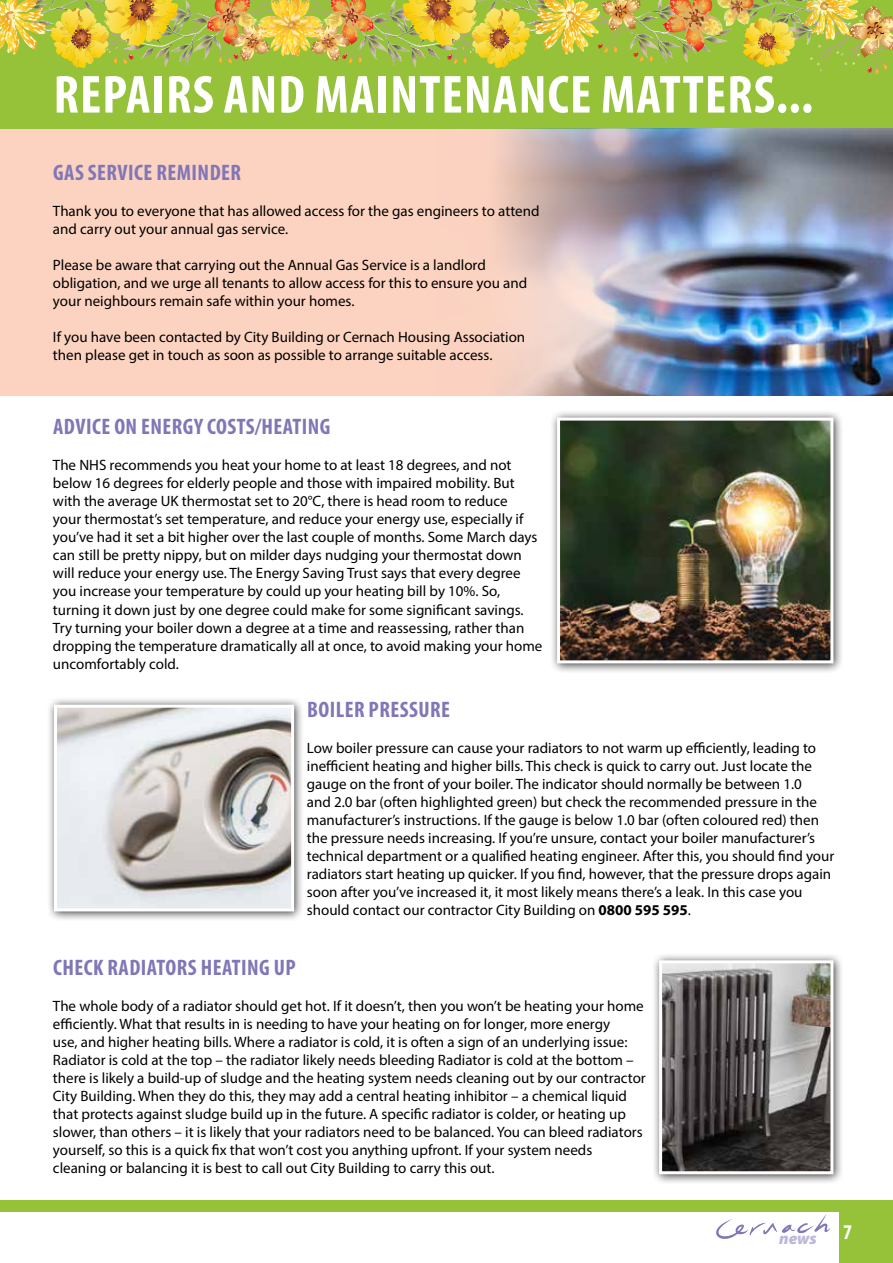
<style>
.page{position:relative;width:893px;height:1263px;background:#fff}
.page>*{position:absolute;margin:0;border:0;box-sizing:border-box;transform-origin:0 0}
.t1{font:700 condensed 54px "Myriad Pro";letter-spacing:.02em;color:#fff}
.t2{font:700 condensed 22.5px "Myriad Pro";letter-spacing:.02em;color:#8177b7}
.t3{font:700 condensed 21px "Myriad Pro";color:#fff}
.t4{font:italic 900 16.65px "Myriad Pro";color:#bbb8dc}
.t5{font:15px/18px "Myriad Pro";color:#000}
.s1{font-weight:700}
</style>
<div class="page">
<svg style="left:716px;top:1215px;width:114px;height:24px"></svg>
<div style="left:839px;top:1209px;width:54px;height:54px;background:#96c23a"></div>
<div style="left:0;top:1200px;width:893px;height:12px;background:#96c23a"></div>
<div style="left:0;top:128px;width:893px;height:267px;background:#fcd3c1"></div>
<div style="left:0;top:0;width:893px;height:128px;background:#96c23a"></div>
<img style="left:720px;top:39px;width:8px;height:4px">
<img style="left:742px;top:0;width:151px;height:74px">
<img style="left:720px;top:5px;width:30px;height:21px">
<img style="left:720px;top:0;width:22px;height:5px">
<img style="left:0;top:0;width:720px;height:68px">
<img style="left:230px;top:10px;width:70px;height:19px">
<img style="left:437px;top:128px;width:456px;height:267px">
<div style="left:46px;top:697px;width:258px;height:225px;background:#000;opacity:.75"></div>
<img style="left:58px;top:709px;width:232px;height:198px">
<div style="left:54px;top:705px;width:240px;height:206px;border:3px solid #fff"></div>
<div style="left:549px;top:410px;width:295px;height:264px;background:#000;opacity:.75"></div>
<img style="left:561px;top:422px;width:268px;height:237px">
<div style="left:557px;top:418px;width:276px;height:245px;border:3px solid #fff"></div>
<div style="left:651px;top:953px;width:193px;height:232px;background:#000;opacity:.75"></div>
<img style="left:663px;top:964px;width:166px;height:206px">
<div style="left:659px;top:960px;width:174px;height:214px;border:3px solid #fff"></div>
<h1 class="t1" style="left:54px;top:61px;width:761px">REPAIRS AND MAINTENANCE MATTERS...</h1>
<h2 class="t2" style="left:53px;top:159px;width:189px">GAS SERVICE REMINDER</h2>
<p class="t5" style="left:53px;top:202px;width:488px">Thank you to everyone that has allowed access for the gas engineers to attend and carry out your annual gas service.</p>
<p class="t5" style="left:53px;top:256px;width:476px">Please be aware that carrying out the Annual Gas Service is a landlord obligation, and we urge all tenants to allow access for this to ensure you and your neighbours remain safe within your homes.</p>
<p class="t5" style="left:53px;top:328px;width:474px">If you have been contacted by City Building or Cernach Housing Association then please get in touch as soon as possible to arrange suitable access.</p>
<h2 class="t2" style="left:53px;top:413px;width:279px">ADVICE ON ENERGY COSTS/HEATING</h2>
<p class="t5" style="left:53px;top:456px;width:491px">The NHS recommends you heat your home to at least 18 degrees, and not below 16 degrees for elderly people and those with impaired mobility. But with the average UK thermostat set to 20°C, there is head room to reduce<br>your thermostat’s set temperature, and reduce your energy use, especially if you’ve had it set a bit higher over the last couple of months. Some March days can still be pretty nippy, but on milder days nudging your thermostat down will reduce your energy use. The Energy Saving Trust says that every degree you increase your temperature by could up your heating bill by 10%. So, turning it down just by one degree could make for some significant savings.<br>Try turning your boiler down a degree at a time and reassessing, rather than dropping the temperature dramatically all at once, to avoid making your home uncomfortably cold.</p>
<h2 class="t2" style="left:307px;top:695px;width:144px">BOILER PRESSURE</h2>
<p class="t5" style="left:307px;top:738px;width:529px">Low boiler pressure can cause your radiators to not warm up efficiently, leading to inefficient heating and higher bills. This check is quick to carry out. Just locate the gauge on the front of your boiler. The indicator should normally be between 1.0<br>and 2.0 bar (often highlighted green) but check the recommended pressure in the manufacturer’s instructions. If the gauge is below 1.0 bar (often coloured red) then the pressure needs increasing. If you’re unsure, contact your boiler manufacturer’s technical department or a qualified heating engineer. After this, you should find your radiators start heating up quicker. If you find, however, that the pressure drops again soon after you’ve increased it, it most likely means there’s a leak. In this case you should contact our contractor City Building on <span class="s1">0800 595 595</span>.</p>
<h2 class="t2" style="left:53px;top:953px;width:244px">CHECK RADIATORS HEATING UP</h2>
<p class="t5" style="left:53px;top:996px;width:594px">The whole body of a radiator should get hot. If it doesn’t, then you won’t be heating your home efficiently. What that results in is needing to have your heating on for longer, more energy<br>use, and higher heating bills. Where a radiator is cold, it is often a sign of an underlying issue:<br>Radiator is cold at the top – the radiator likely needs bleeding Radiator is cold at the bottom – there is likely a build-up of sludge and the heating system needs cleaning out by our contractor City Building. When they do this, they may add a central heating inhibitor – a chemical liquid that protects against sludge build up in the future. A specific radiator is colder, or heating up slower, than others – it is likely that your radiators need to be balanced. You can bleed radiators yourself, so this is a quick fix that won’t cost you anything upfront. If your system needs cleaning or balancing it is best to call out City Building to carry this out.</p>
<p class="t4" style="left:779px;top:1227px;width:39px">news</p>
<h3 class="t3" style="left:843px;top:1219px;width:10px">7</h3>
</div>
